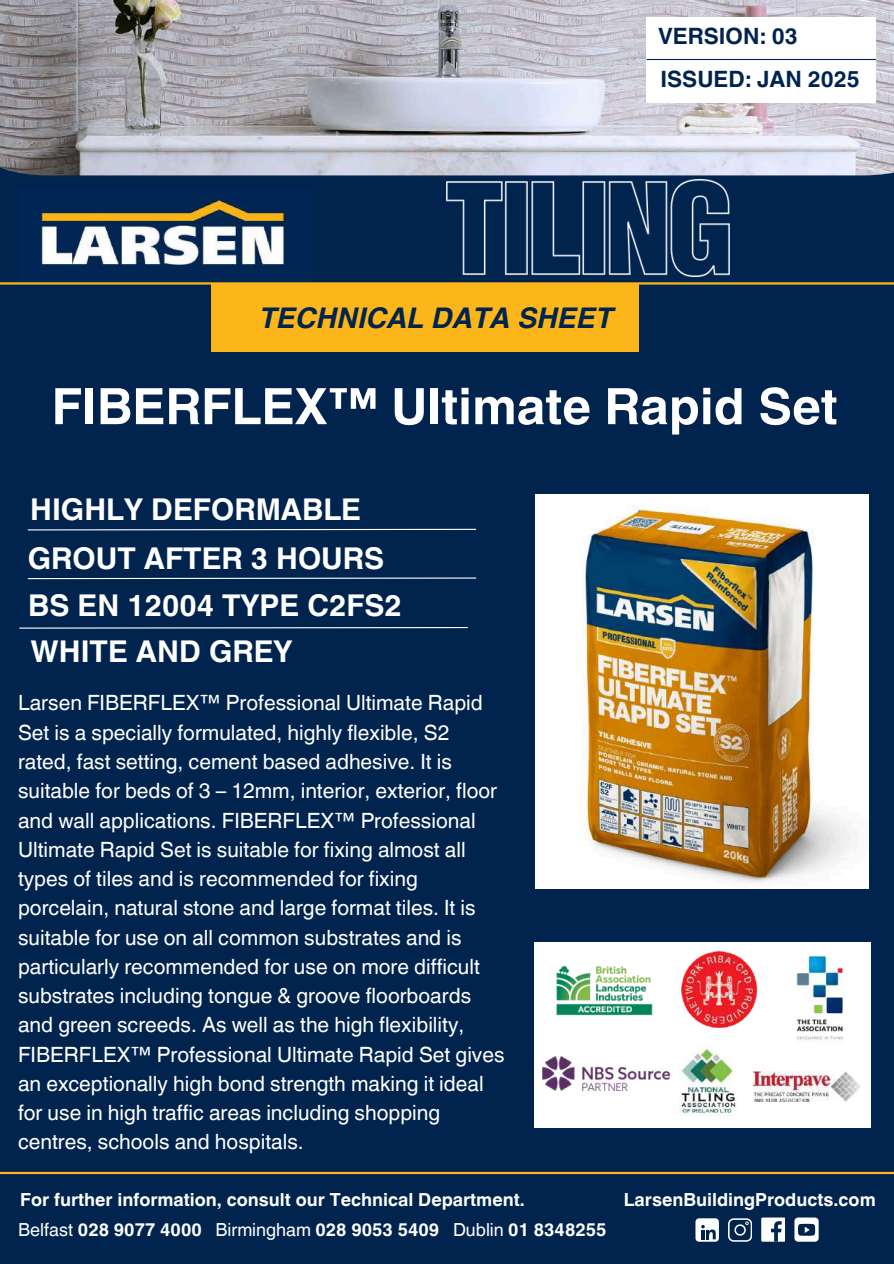
<style>
.page{position:relative;width:894px;height:1264px;background:#fff}
.page>*{position:absolute;margin:0;border:0;box-sizing:border-box;transform-origin:0 0}
.t1{font:700 50.1px "Helvetica World";color:#fff}
.t2{font:700 30px/46.3px "Helvetica World";color:#fff}
.t3{font:italic 700 28.5px "Helvetica World";color:#01244e}
.t4{font:700 22.5px/43.8px "Helvetica World";color:#01244e}
.t5{font:21px/29.2px "Helvetica World";color:#fff}
.t6{font:700 18px/29.2px "Helvetica World";color:#fff}
.s1{font-weight:400}
</style>
<div class="page">
<div style="left:0;top:0;width:893px;height:1263px;background:#01244e"></div>
<img style="left:18px;top:198px;width:267px;height:87px">
<hr style="left:0;top:282px;width:893px;height:2px;background:#fcb61a">
<hr style="left:0;top:1171px;width:893px;height:3px;background:#fcb61a">
<div style="left:761px;top:1217px;width:23px;height:24px;background:#fff"></div>
<svg style="left:771px;top:1221px;width:10px;height:20px"></svg>
<svg style="left:728px;top:1218px;width:23px;height:23px"></svg>
<div style="left:695px;top:1218px;width:23px;height:23px;background:#fff;border-radius:4px"></div>
<svg style="left:701px;top:1225px;width:14px;height:14px"></svg>
<div style="left:794px;top:1217px;width:23px;height:24px;background:#fff;border-radius:4px"></div>
<svg style="left:798px;top:1223px;width:16px;height:12px"></svg>
<svg style="left:19px;top:627px;width:449px;height:2px"></svg>
<svg style="left:27px;top:528px;width:450px;height:3px"></svg>
<svg style="left:27px;top:577px;width:450px;height:2px"></svg>
<img style="left:0;top:0;width:893px;height:175px">
<div style="left:646px;top:17px;width:229px;height:85px;background:#fff"></div>
<hr style="left:646px;top:59px;width:229px;height:1px;background:#01244e">
<div style="left:533px;top:942px;width:337px;height:185px;background:#fff"></div>
<div style="left:211px;top:283px;width:428px;height:69px;background:#fcb61a"></div>
<img style="left:556px;top:965px;width:97px;height:51px">
<img style="left:796px;top:955px;width:48px;height:88px">
<img style="left:542px;top:1056px;width:127px;height:34px">
<img style="left:679px;top:1046px;width:58px;height:70px">
<img style="left:681px;top:951px;width:75px;height:76px">
<img style="left:753px;top:1071px;width:107px;height:30px">
<img style="left:446px;top:180px;width:283px;height:97px">
<img style="left:536px;top:494px;width:331px;height:394px">
<p class="t4" style="left:658px;top:11px;width:203px">VERSION: 03<br>ISSUED: JAN 2025</p>
<h3 class="t3" style="left:260px;top:295px;width:355px">TECHNICAL DATA SHEET</h3>
<h1 class="t1" style="left:52px;top:365px;width:787px">FIBERFLEX™ Ultimate Rapid Set</h1>
<h2 class="t2" style="left:30px;top:482px;width:332px">HIGHLY DEFORMABLE</h2>
<h2 class="t2" style="left:28px;top:532px;width:375px">GROUT AFTER 3 HOURS<br>BS EN 12004 TYPE C2FS2<br>WHITE AND GREY</h2>
<p class="t5" style="left:18px;top:688px;width:488px">Larsen FIBERFLEX™ Professional Ultimate Rapid Set is a specially formulated, highly flexible, S2 rated, fast setting, cement based adhesive. It is suitable for beds of 3 – 12mm, interior, exterior, floor and wall applications. FIBERFLEX™ Professional Ultimate Rapid Set is suitable for fixing almost all types of tiles and is recommended for fixing porcelain, natural stone and large format tiles. It is suitable for use on all common substrates and is particularly recommended for use on more difficult substrates including tongue &amp; groove floorboards and green screeds. As well as the high flexibility, FIBERFLEX™ Professional Ultimate Rapid Set gives an exceptionally high bond strength making it ideal for use in high traffic areas including shopping centres, schools and hospitals.</p>
<p class="t6" style="left:18px;top:1183px;width:589px">For further information, consult our Technical Department.<br><span class="s1">Belfast</span> 028 9077 4000 <span class="s1">Birmingham</span> 028 9053 5409 <span class="s1">Dublin</span> 01 8348255</p>
<p class="t6" style="left:623px;top:1183px;width:253px">LarsenBuildingProducts.com</p>
</div>
